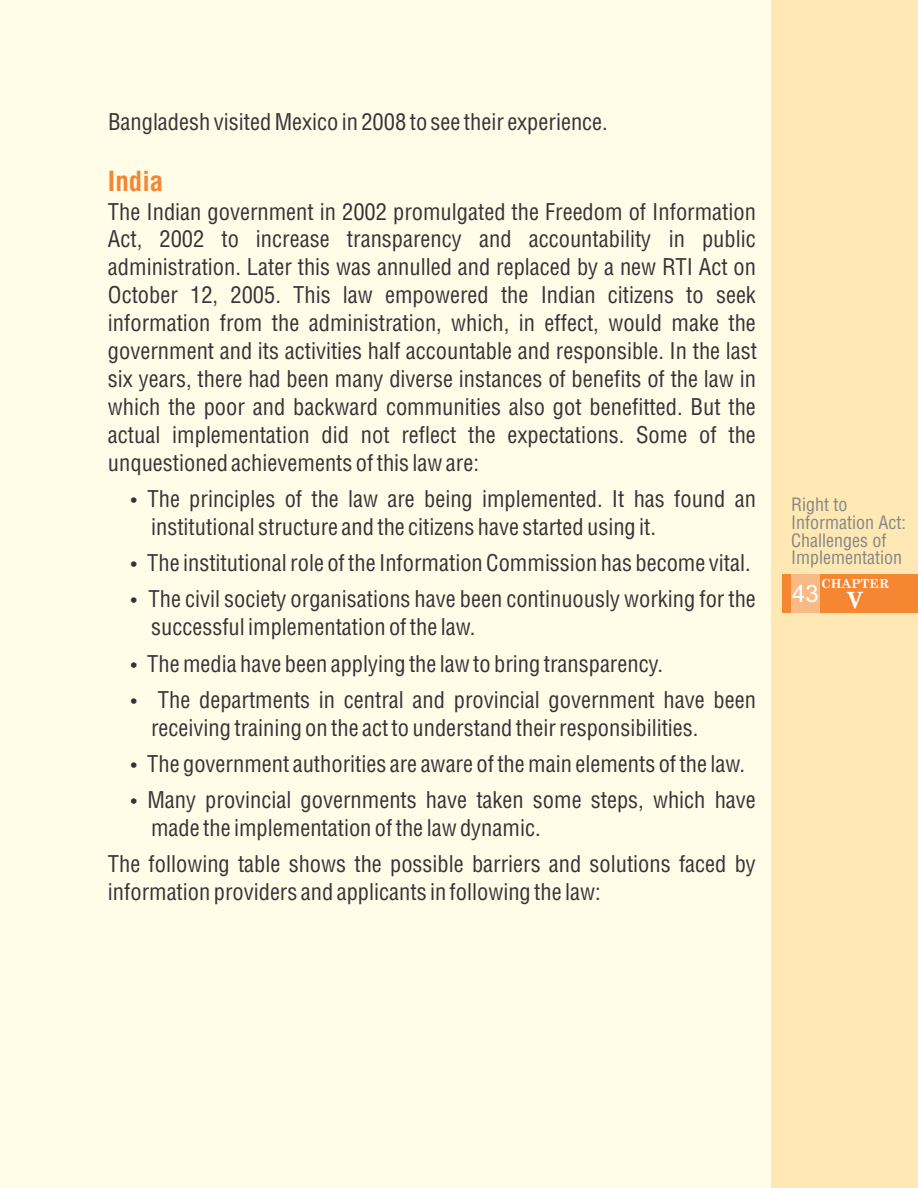
<style>
.page{position:relative;width:918px;height:1188px;background:#fffce8}
.page>*{position:absolute;margin:0;border:0;box-sizing:border-box;transform-origin:0 0}
.t1{font:700 condensed 27px "Helvetica";color:#f58733}
.t2{font:24px "Arial";color:#fff}
.t3{font:condensed 22.5px/27.9px "Helvetica";color:#383336}
.t4{font:condensed 18px/18px "Helvetica";color:#858787}
.t5{font:700 12.3px "Century Schoolbook";color:#fff}
</style>
<div class="page">
<div style="left:771px;top:0;width:147px;height:1188px;background:#ffe8b3"></div>
<div style="left:782px;top:574px;width:136px;height:39px;background:#f58733"></div>
<div style="left:791px;top:574px;width:29px;height:39px;background:#faba85"></div>
<p class="t3" style="left:108px;top:111px;width:501px">Bangladesh visited Mexico in 2008 to see their experience.</p>
<p class="t1" style="left:108px;top:170px;width:57px">India</p>
<p class="t3" style="left:108px;top:200px;width:651px;text-align:justify">The Indian government in 2002 promulgated the Freedom of Information Act, 2002 to increase transparency and accountability in public administration. Later this was annulled and replaced by a new RTI Act on October 12, 2005. This law empowered the Indian citizens to seek information from the administration, which, in effect, would make the government and its activities half accountable and responsible. In the last six years, there had been many diverse instances of benefits of the law in which the poor and backward communities also got benefitted. But the actual implementation did not reflect the expectations. Some of the unquestioned achievements of this law are:</p>
<p class="t3" style="left:148px;top:487px;width:610px">The principles of the law are being implemented. It has found an institutional structure and the citizens have started using it.</p>
<p class="t3" style="left:147px;top:547px;width:610px;line-height:36.3px">The institutional role of the Information Commission has become vital.<br>The civil society organisations have been continuously working for the</p>
<p class="t3" style="left:151px;top:616px;width:326px">successful implementation of the law.</p>
<p class="t3" style="left:147px;top:652px;width:517px">The media have been applying the law to bring transparency.</p>
<p class="t3" style="left:158px;top:688px;width:600px">The departments in central and provincial government have been</p>
<p class="t3" style="left:147px;top:712px;width:610px;line-height:36.3px">receiving training on the act to understand their responsibilities.<br>The government authorities are aware of the main elements of the law.<br>Many provincial governments have taken some steps, which have</p>
<p class="t3" style="left:108px;top:812px;width:649px;line-height:36.3px;text-indent:43px">made the implementation of the law dynamic.<br>The following table shows the possible barriers and solutions faced by</p>
<p class="t3" style="left:108px;top:881px;width:494px">information providers and applicants in following the law:</p>
<p class="t4" style="left:791px;top:497px;width:117px">Right to<br>Information Act:<br>Challenges of<br>Implementation</p>
<p class="t5" style="left:821px;top:579px;width:69px">CHAPTER</p>
<p class="t2" style="left:792px;top:584px;width:73px">43 <sub>V</sub></p>
</div>
